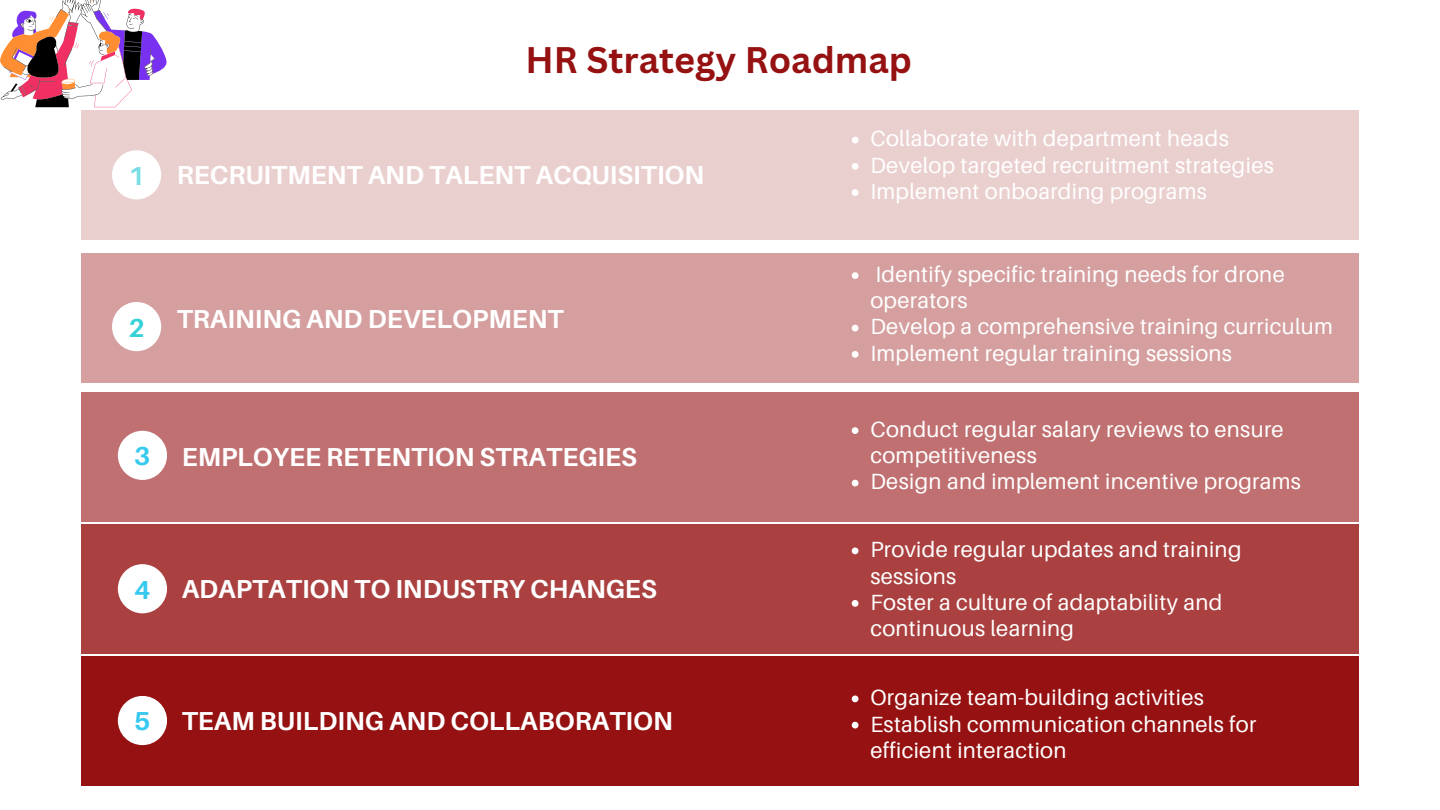
<style>
.page{position:relative;width:1440px;height:810px;background:#fff}
.page>*{position:absolute;margin:0;border:0;box-sizing:border-box;transform-origin:0 0}
.t1{font:700 36px "Canva Sans";color:#961111}
.t2{font:700 26px "Aileron";color:#fff}
.t3{font:700 26px "Aileron";color:#37c9ef}
.t4{font:700 26px "Aileron";color:#78dde4}
.t5{font:700 26px "Aileron";color:#36d1d6}
.t6{font:22px/26.2px "Aileron";letter-spacing:.015em;color:#fff}
.s1{color:#37c9ef}
</style>
<div class="page">
<div style="left:81px;top:392px;width:1278px;height:130px;background:#c07070"></div>
<div style="left:118px;top:431px;width:49px;height:49px;background:#fff;border-radius:50%"></div>
<div style="left:81px;top:524px;width:1278px;height:130px;background:#ab4040"></div>
<div style="left:81px;top:656px;width:1278px;height:129px;background:#961111"></div>
<div style="left:81px;top:110px;width:1278px;height:129px;background:#eacfcf"></div>
<svg style="left:852px;top:137px;width:6px;height:6px"></svg>
<svg style="left:852px;top:163px;width:6px;height:7px"></svg>
<svg style="left:852px;top:189px;width:6px;height:7px"></svg>
<div style="left:112px;top:150px;width:49px;height:49px;background:#fff;border-radius:50%"></div>
<div style="left:81px;top:254px;width:1278px;height:129px;background:#d59f9f"></div>
<div style="left:112px;top:302px;width:49px;height:49px;background:#fff;border-radius:50%"></div>
<svg style="left:852px;top:272px;width:6px;height:7px"></svg>
<svg style="left:852px;top:325px;width:6px;height:6px"></svg>
<svg style="left:852px;top:351px;width:6px;height:7px"></svg>
<div style="left:118px;top:564px;width:49px;height:49px;background:#fff;border-radius:50%"></div>
<div style="left:118px;top:696px;width:49px;height:49px;background:#fff;border-radius:50%"></div>
<svg style="left:0;top:0;width:167px;height:107px"></svg>
<svg style="left:852px;top:427px;width:6px;height:7px"></svg>
<svg style="left:852px;top:480px;width:6px;height:6px"></svg>
<svg style="left:852px;top:548px;width:6px;height:6px"></svg>
<svg style="left:852px;top:600px;width:6px;height:7px"></svg>
<svg style="left:852px;top:696px;width:6px;height:6px"></svg>
<svg style="left:852px;top:722px;width:6px;height:7px"></svg>
<p class="t4" style="left:128px;top:160px;width:18px">1</p>
<p class="t5" style="left:128px;top:311px;width:18px">2</p>
<p class="t1" style="left:526px;top:34px;width:388px">HR Strategy Roadmap</p>
<p class="t2" style="left:177px;top:159px;width:529px">RECRUITMENT AND TALENT ACQUISITION</p>
<p class="t2" style="left:177px;top:303px;width:388px">TRAINING AND DEVELOPMENT</p>
<p class="t6" style="left:870px;top:125px;width:360px">Collaborate with department heads</p>
<p class="t6" style="left:870px;top:151px;width:405px">Develop targeted recruitment strategies</p>
<p class="t6" style="left:870px;top:178px;width:338px">Implement onboarding programs</p>
<p class="t6" style="left:870px;top:261px;width:416px">Identify specific training needs for drone operators</p>
<p class="t6" style="left:870px;top:313px;width:464px">Develop a comprehensive training curriculum</p>
<p class="t6" style="left:870px;top:339px;width:363px">Implement regular training sessions</p>
<p class="t2" style="left:134px;top:441px;width:504px"><span class="s1">3</span> EMPLOYEE RETENTION STRATEGIES</p>
<p class="t3" style="left:134px;top:573px;width:18px">4</p>
<p class="t2" style="left:182px;top:573px;width:477px">ADAPTATION TO INDUSTRY CHANGES</p>
<p class="t3" style="left:134px;top:705px;width:18px">5</p>
<p class="t2" style="left:182px;top:705px;width:493px">TEAM BUILDING AND COLLABORATION</p>
<p class="t6" style="left:870px;top:416px;width:415px">Conduct regular salary reviews to ensure competitiveness</p>
<p class="t6" style="left:870px;top:468px;width:432px">Design and implement incentive programs</p>
<p class="t6" style="left:870px;top:536px;width:373px">Provide regular updates and training sessions</p>
<p class="t6" style="left:870px;top:589px;width:353px">Foster a culture of adaptability and continuous learning</p>
<p class="t6" style="left:870px;top:684px;width:335px">Organize team-building activities</p>
<p class="t6" style="left:870px;top:710px;width:388px">Establish communication channels for efficient interaction</p>
</div>
